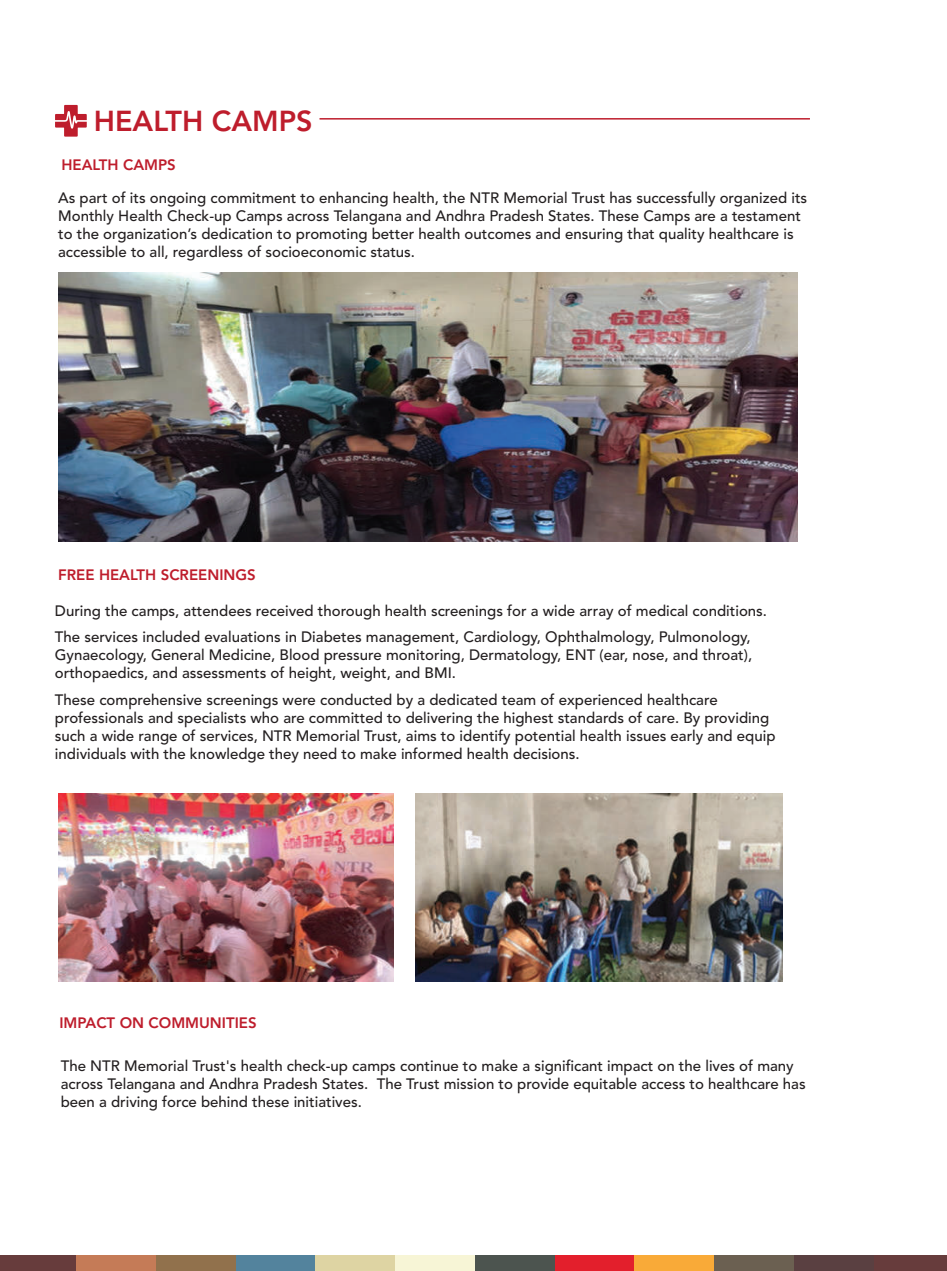
<style>
.page{position:relative;width:947px;height:1271px;background:#fff}
.page>*{position:absolute;margin:0;border:0;box-sizing:border-box;transform-origin:0 0}
.t1{font:800 28.65px "Avenir LT Std";color:#be1d2c}
.t2{font:500 15px/18px "Avenir LT Std";color:#231f20}
.t3{font:800 15px "Avenir LT Std";color:#be1d2c}
</style>
<div class="page">
<hr style="left:319px;top:118px;width:491px;height:2px;background:#be1d2c">
<svg style="left:55px;top:105px;width:32px;height:32px"></svg>
<img style="left:58px;top:272px;width:740px;height:269px">
<img style="left:58px;top:794px;width:336px;height:187px">
<img style="left:415px;top:794px;width:367px;height:187px">
<div style="left:0;top:1255px;width:76px;height:16px;background:#673c3c"></div>
<div style="left:76px;top:1255px;width:80px;height:16px;background:#c57b57"></div>
<div style="left:156px;top:1255px;width:80px;height:16px;background:#91714c"></div>
<div style="left:236px;top:1255px;width:79px;height:16px;background:#53839d"></div>
<div style="left:315px;top:1255px;width:80px;height:16px;background:#ded4a3"></div>
<div style="left:395px;top:1255px;width:80px;height:16px;background:#f7f5d6"></div>
<div style="left:475px;top:1255px;width:80px;height:16px;background:#4c544f"></div>
<div style="left:555px;top:1255px;width:79px;height:16px;background:#e31f2c"></div>
<div style="left:634px;top:1255px;width:80px;height:16px;background:#f9aa38"></div>
<div style="left:714px;top:1255px;width:80px;height:16px;background:#6b6051"></div>
<div style="left:794px;top:1255px;width:79px;height:16px;background:#5a4041"></div>
<div style="left:873px;top:1255px;width:74px;height:16px;background:#673c3c"></div>
<h1 class="t1" style="left:94px;top:109px;width:220px">HEALTH CAMPS</h1>
<p class="t3" style="left:61px;top:158px;width:116px">HEALTH CAMPS</p>
<p class="t2" style="left:58px;top:191px;width:750px">As part of its ongoing commitment to enhancing health, the NTR Memorial Trust has successfully organized its Monthly Health Check-up Camps across Telangana and Andhra Pradesh States. These Camps are a testament to the organization’s dedication to promoting better health outcomes and ensuring that quality healthcare is accessible to all, regardless of socioeconomic status.</p>
<p class="t3" style="left:58px;top:568px;width:199px">FREE HEALTH SCREENINGS</p>
<p class="t2" style="left:55px;top:599px;width:713px;line-height:26.5px">During the camps, attendees received thorough health screenings for a wide array of medical conditions.<br>The services included evaluations in Diabetes management, Cardiology, Ophthalmology, Pulmonology,</p>
<p class="t2" style="left:55px;top:648px;width:698px">Gynaecology, General Medicine, Blood pressure monitoring, Dermatology, ENT (ear, nose, and throat), orthopaedics, and assessments of height, weight, and BMI.</p>
<p class="t2" style="left:55px;top:692px;width:722px">These comprehensive screenings were conducted by a dedicated team of experienced healthcare professionals and specialists who are committed to delivering the highest standards of care. By providing such a wide range of services, NTR Memorial Trust, aims to identify potential health issues early and equip individuals with the knowledge they need to make informed health decisions.</p>
<p class="t3" style="left:59px;top:1017px;width:199px">IMPACT ON COMMUNITIES</p>
<p class="t2" style="left:61px;top:1058px;width:746px">The NTR Memorial Trust's health check-up camps continue to make a significant impact on the lives of many across Telangana and Andhra Pradesh States. The Trust mission to provide equitable access to healthcare has been a driving force behind these initiatives.</p>
</div>
